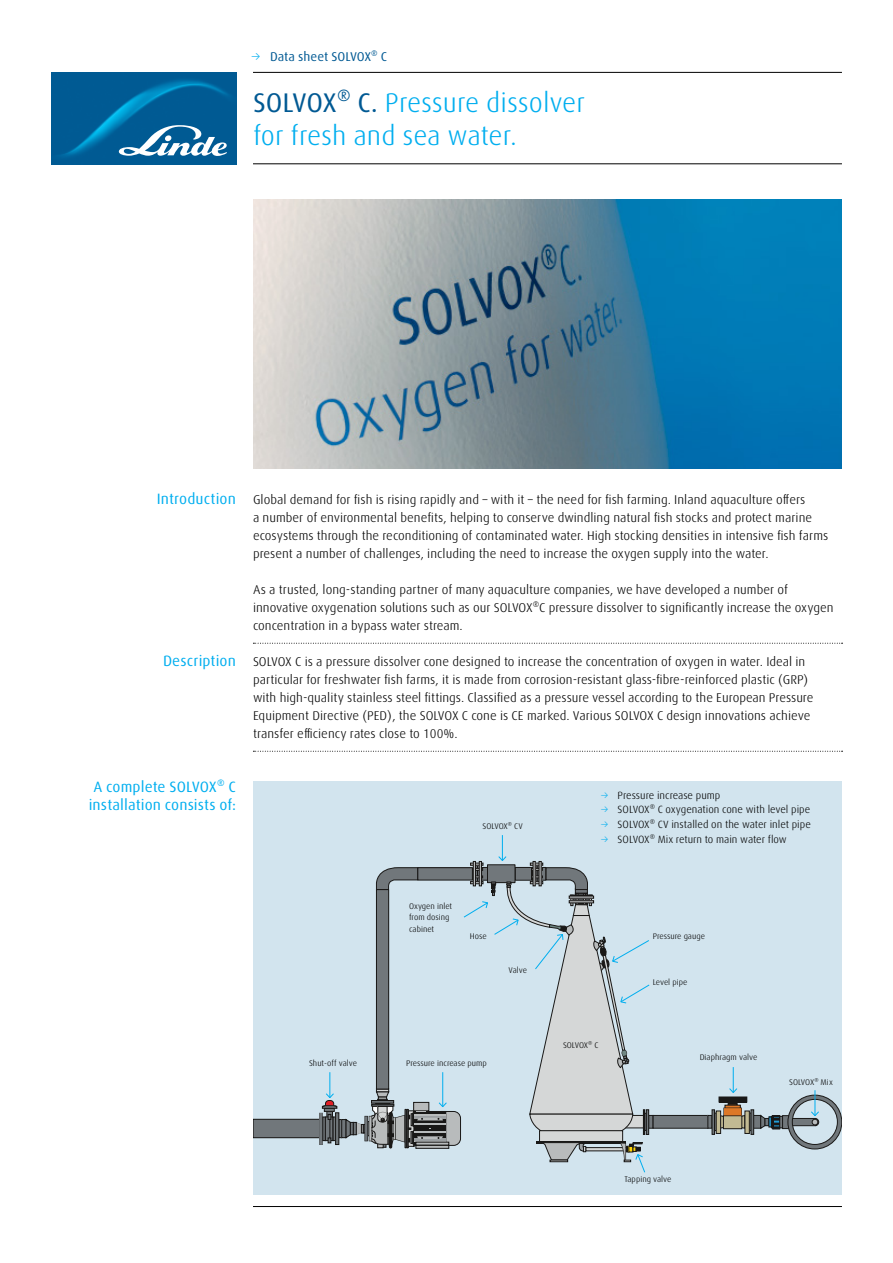
<style>
.page{position:relative;width:893px;height:1263px;background:#fff}
.page>*{position:absolute;margin:0;border:0;box-sizing:border-box;transform-origin:0 0}
.t1{font:300 27px/32.4px "Linde Dax Global";color:#00aeef}
.t2{font:15px/18px "Linde Dax Global";letter-spacing:.005em;color:#00aeef;text-align:center}
.t3{font:300 12.75px/18px "Linde Dax Global";color:#000}
.t4{font:12.75px "Linde Dax Global";letter-spacing:-.005em;color:#005993}
.t5{font:300 10.5px "Linde Dax Global";color:#000}
.t6{font:300 8.25px/11.6px "Linde Dax Global";color:#000}
.s1{font-weight:300;color:#00aeef}
.s2{font-weight:400;color:#005993}
.s3{color:#00aeef}
</style>
<div class="page">
<hr style="left:253px;top:1206px;width:589px;height:1px;background:#000">
<svg style="left:253px;top:643px;width:590px;height:1px"></svg>
<svg style="left:253px;top:751px;width:590px;height:1px"></svg>
<hr style="left:253px;top:72px;width:589px;height:1px;background:#000">
<hr style="left:253px;top:163px;width:589px;height:1px;background:#000">
<img style="left:253px;top:200px;width:589px;height:268px">
<img style="left:51px;top:72px;width:185px;height:92px">
<svg style="left:119px;top:125px;width:108px;height:31px"></svg>
<div style="left:253px;top:780px;width:589px;height:414px;background:#d2e4ee"></div>
<div style="left:719px;top:1097px;width:28px;height:5px;background:#191817"></div>
<hr style="left:649px;top:1115px;width:4px;height:13px;background:#71777b">
<div style="left:648px;top:1115px;width:5px;height:13px;border:1px solid #191817"></div>
<div style="left:653px;top:1115px;width:55px;height:13px;background:#71777b"></div>
<div style="left:653px;top:1115px;width:55px;height:13px;border:1px solid #191817"></div>
<div style="left:708px;top:1115px;width:4px;height:13px;border:1px solid #191817"></div>
<div style="left:712px;top:1109px;width:3px;height:25px;border:1px solid #191817"></div>
<div style="left:753px;top:1115px;width:8px;height:13px;background:#71777b"></div>
<div style="left:753px;top:1115px;width:8px;height:13px;border:1px solid #191817"></div>
<hr style="left:779px;top:1116px;width:4px;height:12px;background:#71777b">
<div style="left:779px;top:1116px;width:5px;height:12px;border:1px solid #191817"></div>
<svg style="left:784px;top:1117px;width:4px;height:10px"></svg>
<div style="left:782px;top:1115px;width:8px;height:14px;border:1px solid #191817"></div>
<div style="left:749px;top:1113px;width:4px;height:18px;border:1px solid #191817"></div>
<div style="left:751px;top:1109px;width:3px;height:25px;border:1px solid #191817"></div>
<div style="left:434px;top:1111px;width:26px;height:34px;background:#b8bbbc;border-radius:7px"></div>
<div style="left:434px;top:1111px;width:27px;height:35px;border:1px solid #191817;border-radius:7px"></div>
<div style="left:376px;top:889px;width:13px;height:200px;background:#71777b"></div>
<div style="left:376px;top:889px;width:13px;height:200px;border:1px solid #191817"></div>
<div style="left:253px;top:1119px;width:67px;height:19px;background:#71777b"></div>
<div style="left:253px;top:1119px;width:67px;height:19px;border:1px solid #191817"></div>
<div style="left:339px;top:1119px;width:3px;height:19px;border:1px solid #191817"></div>
<div style="left:342px;top:1119px;width:4px;height:19px;border:1px solid #191817"></div>
<div style="left:335px;top:1113px;width:4px;height:31px;border:1px solid #191817"></div>
<svg style="left:376px;top:867px;width:42px;height:23px"></svg>
<div style="left:418px;top:868px;width:54px;height:12px;background:#71777b"></div>
<div style="left:418px;top:867px;width:55px;height:13px;border:1px solid #191817"></div>
<div style="left:416px;top:1142px;width:33px;height:3px;border:1px solid #191817"></div>
<div style="left:416px;top:1145px;width:33px;height:3px;border:1px solid #191817"></div>
<div style="left:539px;top:1131px;width:84px;height:11px;background:#d5d7d7"></div>
<div style="left:539px;top:1130px;width:84px;height:12px;border:1px solid #191817"></div>
<hr style="left:536px;top:1141px;width:90px;height:2px;background:#191817">
<div style="left:585px;top:1147px;width:42px;height:4px;border:1px solid #191817"></div>
<svg style="left:540px;top:1143px;width:48px;height:19px"></svg>
<div style="left:643px;top:1109px;width:2px;height:26px;border:1px solid #191817"></div>
<div style="left:646px;top:1109px;width:3px;height:26px;border:1px solid #191817"></div>
<div style="left:716px;top:1111px;width:5px;height:22px;background:#c2ba93"></div>
<div style="left:716px;top:1111px;width:5px;height:22px;border:1px solid #191817"></div>
<div style="left:723px;top:1115px;width:19px;height:14px;border:1px solid #191817"></div>
<svg style="left:719px;top:1102px;width:26px;height:26px"></svg>
<svg style="left:760px;top:1115px;width:20px;height:14px"></svg>
<svg style="left:619px;top:1142px;width:26px;height:30px"></svg>
<svg style="left:788px;top:1090px;width:54px;height:59px"></svg>
<svg style="left:729px;top:1067px;width:9px;height:26px"></svg>
<svg style="left:319px;top:1072px;width:18px;height:73px"></svg>
<hr style="left:442px;top:1072px;width:1px;height:35px;background:#00aeef">
<svg style="left:346px;top:1089px;width:101px;height:60px"></svg>
<svg style="left:463px;top:835px;width:187px;height:297px"></svg>
<p class="t4" style="left:251px;top:49px;width:138px"><span class="s1">→</span> Data sheet SOLVOX® C</p>
<h1 class="t1" style="left:253px;top:87px;width:334px"><span class="s2">SOLVOX® C.</span> Pressure dissolver for fresh and sea water.</h1>
<p class="t2" style="left:157px;top:490px;width:81px">Introduction</p>
<p class="t2" style="left:163px;top:652px;width:74px">Description</p>
<p class="t2" style="left:89px;top:778px;width:149px">A complete SOLVOX® C installation consists of:</p>
<p class="t3" style="left:253px;top:491px;width:577px">Global demand for fish is rising rapidly and – with it – the need for fish farming. Inland aquaculture offers<br>a number of environmental benefits, helping to conserve dwindling natural fish stocks and protect marine ecosystems through the reconditioning of contaminated water. High stocking densities in intensive fish farms present a number of challenges, including the need to increase the oxygen supply into the water.</p>
<p class="t3" style="left:253px;top:581px;width:582px">As a trusted, long-standing partner of many aquaculture companies, we have developed a number of innovative oxygenation solutions such as our SOLVOX®C pressure dissolver to significantly increase the oxygen concentration in a bypass water stream.</p>
<p class="t3" style="left:253px;top:653px;width:562px">SOLVOX C is a pressure dissolver cone designed to increase the concentration of oxygen in water. Ideal in particular for freshwater fish farms, it is made from corrosion-resistant glass-fibre-reinforced plastic (GRP) with high-quality stainless steel fittings. Classified as a pressure vessel according to the European Pressure Equipment Directive (PED), the SOLVOX C cone is CE marked. Various SOLVOX C design innovations achieve transfer efficiency rates close to 100%.</p>
<p class="t6" style="left:483px;top:820px;width:42px">SOLVOX® CV</p>
<p class="t5" style="left:601px;top:789px;width:121px"><span class="s3">→</span> Pressure increase pump</p>
<p class="t5" style="left:601px;top:804px;width:211px"><span class="s3">→</span> SOLVOX® C oxygenation cone with level pipe</p>
<p class="t5" style="left:601px;top:818px;width:212px"><span class="s3">→</span> SOLVOX® CV installed on the water inlet pipe</p>
<p class="t5" style="left:601px;top:833px;width:188px"><span class="s3">→</span> SOLVOX® Mix return to main water flow</p>
<p class="t6" style="left:409px;top:900px;width:45px">Oxygen inlet from dosing cabinet</p>
<p class="t6" style="left:470px;top:930px;width:19px">Hose</p>
<p class="t6" style="left:508px;top:964px;width:20px">Valve</p>
<p class="t6" style="left:309px;top:1057px;width:49px">Shut-off valve</p>
<p class="t6" style="left:406px;top:1057px;width:82px">Pressure increase pump</p>
<p class="t6" style="left:563px;top:1040px;width:37px">SOLVOX® C</p>
<p class="t6" style="left:653px;top:931px;width:54px">Pressure gauge</p>
<p class="t6" style="left:653px;top:976px;width:36px">Level pipe</p>
<p class="t6" style="left:700px;top:1052px;width:59px">Diaphragm valve</p>
<p class="t6" style="left:789px;top:1076px;width:45px">SOLVOX® Mix</p>
<p class="t6" style="left:624px;top:1173px;width:49px">Tapping valve</p>
</div>
